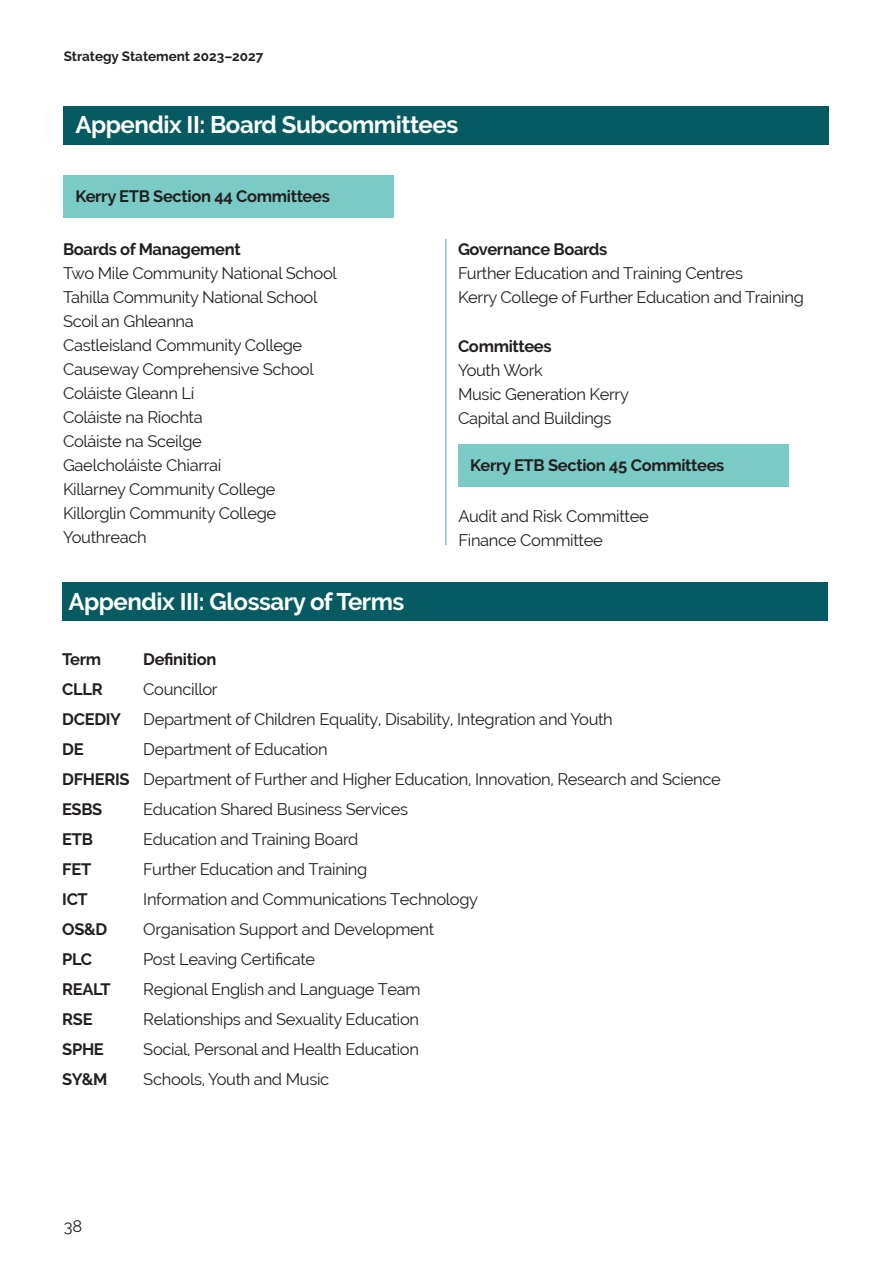
<style>
.page{position:relative;width:893px;height:1263px;background:#fff}
.page>*{position:absolute;margin:0;border:0;box-sizing:border-box;transform-origin:0 0}
.t1{font:700 24px "Raleway";letter-spacing:-.02em;color:#fff}
.t2{font:16.5px "Raleway";letter-spacing:-.02em;color:#231f20}
.t3{font:700 16.5px "Raleway";letter-spacing:-.02em;color:#231f20}
.t4{font:700 13.5px "Raleway";color:#231f20}
.s1{font-weight:700}
</style>
<div class="page">
<div style="left:64px;top:175px;width:330px;height:43px;background:#7acbc5"></div>
<div style="left:63px;top:106px;width:765px;height:39px;background:#065a62"></div>
<div style="left:458px;top:444px;width:331px;height:43px;background:#7acbc5"></div>
<div style="left:62px;top:582px;width:766px;height:38px;background:#065a62"></div>
<hr style="left:445px;top:239px;width:1px;height:306px;background:#7acbc5">
<p class="t4" style="left:64px;top:48px;width:201px">Strategy Statement 2023–2027</p>
<p class="t1" style="left:75px;top:111px;width:384px">Appendix II: Board Subcommittees</p>
<p class="t3" style="left:75px;top:186px;width:256px">Kerry ETB Section 44 Committees</p>
<p class="t3" style="left:63px;top:239px;width:179px">Boards of Management</p>
<p class="t2" style="left:63px;top:263px;width:275px">Two Mile Community National School</p>
<p class="t2" style="left:63px;top:287px;width:256px">Tahilla Community National School</p>
<p class="t2" style="left:63px;top:311px;width:132px">Scoil an Ghleanna</p>
<p class="t2" style="left:63px;top:335px;width:241px">Castleisland Community College</p>
<p class="t2" style="left:63px;top:359px;width:252px">Causeway Comprehensive School</p>
<p class="t2" style="left:63px;top:383px;width:133px">Coláiste Gleann Lí</p>
<p class="t2" style="left:63px;top:407px;width:141px">Coláiste na Ríochta</p>
<p class="t2" style="left:63px;top:431px;width:140px">Coláiste na Sceilge</p>
<p class="t2" style="left:63px;top:455px;width:160px">Gaelcholáiste Chiarraí</p>
<p class="t2" style="left:63px;top:479px;width:214px">Killarney Community College</p>
<p class="t2" style="left:63px;top:503px;width:215px">Killorglin Community College</p>
<p class="t2" style="left:63px;top:527px;width:85px">Youthreach</p>
<p class="t1" style="left:68px;top:587px;width:338px">Appendix III: Glossary of Terms</p>
<p class="t3" style="left:458px;top:239px;width:151px">Governance Boards</p>
<p class="t2" style="left:458px;top:263px;width:287px">Further Education and Training Centres</p>
<p class="t2" style="left:458px;top:287px;width:347px">Kerry College of Further Education and Training</p>
<p class="t3" style="left:458px;top:337px;width:95px">Committees</p>
<p class="t2" style="left:458px;top:361px;width:86px">Youth Work</p>
<p class="t2" style="left:458px;top:385px;width:173px">Music Generation Kerry</p>
<p class="t2" style="left:458px;top:409px;width:155px">Capital and Buildings</p>
<p class="t3" style="left:470px;top:456px;width:256px">Kerry ETB Section 45 Committees</p>
<p class="t2" style="left:458px;top:507px;width:192px">Audit and Risk Committee</p>
<p class="t2" style="left:458px;top:531px;width:146px">Finance Committee</p>
<p class="t3" style="left:62px;top:650px;width:40px">Term</p>
<p class="t3" style="left:143px;top:650px;width:75px">Definition</p>
<p class="t3" style="left:62px;top:680px;width:42px">CLLR</p>
<p class="t2" style="left:143px;top:679px;width:76px">Councillor</p>
<p class="t3" style="left:62px;top:710px;width:60px">DCEDIY</p>
<p class="t2" style="left:143px;top:709px;width:471px">Department of Children Equality, Disability, Integration and Youth</p>
<p class="t3" style="left:62px;top:740px;width:23px">DE</p>
<p class="t2" style="left:143px;top:739px;width:186px">Department of Education</p>
<p class="t2" style="left:62px;top:769px;width:660px"><span class="s1">DFHERIS</span> Department of Further and Higher Education, Innovation, Research and Science</p>
<p class="t3" style="left:62px;top:800px;width:42px">ESBS</p>
<p class="t2" style="left:143px;top:799px;width:266px">Education Shared Business Services</p>
<p class="t3" style="left:62px;top:830px;width:32px">ETB</p>
<p class="t2" style="left:143px;top:829px;width:217px">Education and Training Board</p>
<p class="t3" style="left:62px;top:860px;width:30px">FET</p>
<p class="t2" style="left:143px;top:859px;width:225px">Further Education and Training</p>
<p class="t3" style="left:62px;top:890px;width:27px">ICT</p>
<p class="t2" style="left:143px;top:889px;width:336px">Information and Communications Technology</p>
<p class="t3" style="left:62px;top:920px;width:47px">OS&amp;D</p>
<p class="t2" style="left:143px;top:919px;width:292px">Organisation Support and Development</p>
<p class="t3" style="left:62px;top:950px;width:31px">PLC</p>
<p class="t2" style="left:143px;top:949px;width:173px">Post Leaving Certificate</p>
<p class="t3" style="left:62px;top:980px;width:50px">REALT</p>
<p class="t2" style="left:143px;top:979px;width:279px">Regional English and Language Team</p>
<p class="t3" style="left:62px;top:1010px;width:32px">RSE</p>
<p class="t2" style="left:143px;top:1009px;width:277px">Relationships and Sexuality Education</p>
<p class="t3" style="left:62px;top:1040px;width:43px">SPHE</p>
<p class="t2" style="left:143px;top:1039px;width:277px">Social, Personal and Health Education</p>
<p class="t3" style="left:62px;top:1070px;width:47px">SY&amp;M</p>
<p class="t2" style="left:143px;top:1069px;width:188px">Schools, Youth and Music</p>
<p class="t2" style="left:64px;top:1216px;width:20px">38</p>
</div>
